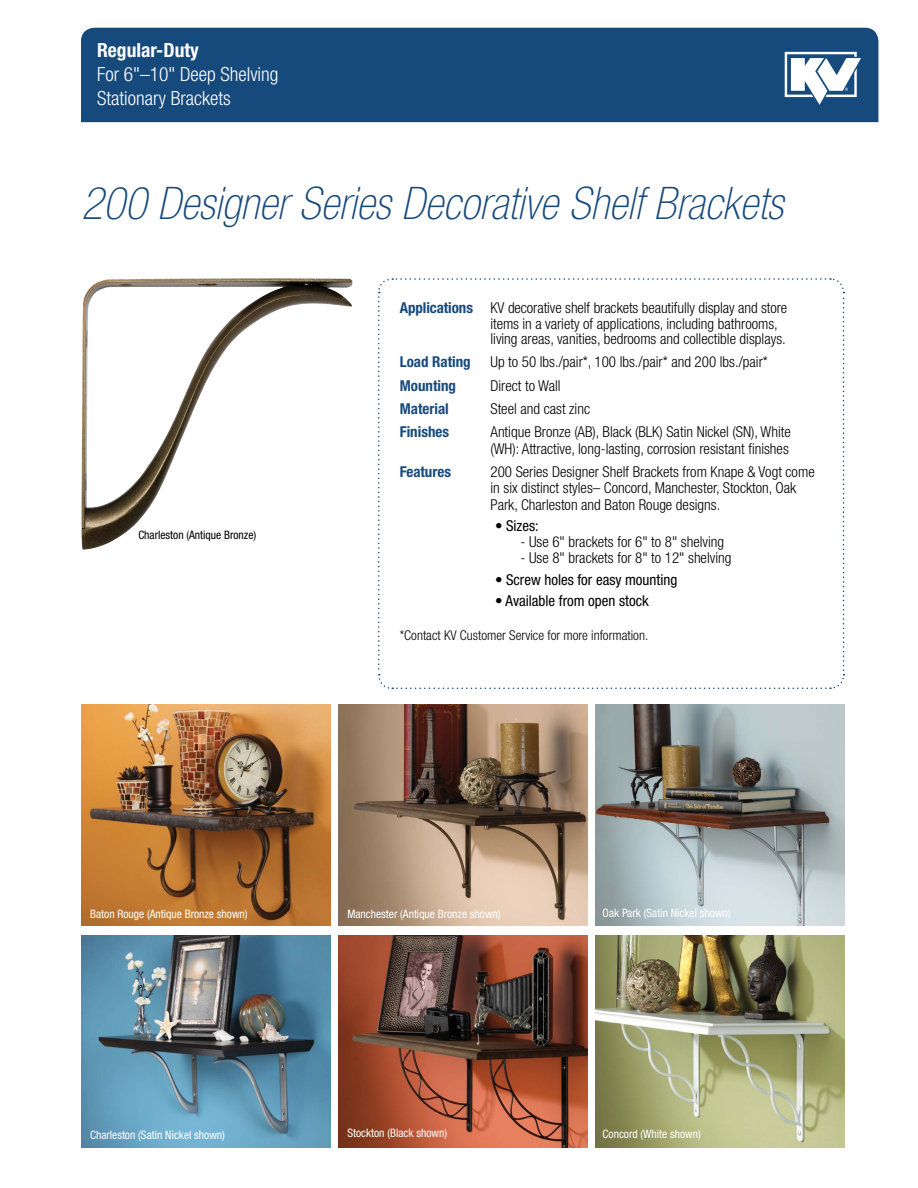
<style>
.page{position:relative;width:918px;height:1188px;background:#fff}
.page>*{position:absolute;margin:0;border:0;box-sizing:border-box;transform-origin:0 0}
.t1{font:italic 100 condensed 45px "Helvetica Neue";color:#174a7c}
.t2{font:300 condensed 19.5px/24px "Helvetica Neue";color:#fff}
.t3{font:700 condensed 19.5px "Helvetica Neue";color:#fff}
.t4{font:300 condensed 15px/16.5px "Helvetica Neue";color:#000}
.t5{font:condensed 15px "Helvetica Neue";color:#000}
.t6{font:700 condensed 15px "Helvetica Neue";color:#174a7c}
.t7{font:300 condensed 13.5px "Helvetica Neue";color:#000}
.t8{font:condensed 11.7px "Helvetica Neue";color:#fff}
.t9{font:condensed 11.7px "Helvetica Neue";color:#000}
.s1{font-weight:700;color:#174a7c}
.s2{font-weight:300}
</style>
<div class="page">
<div style="left:81px;top:28px;width:797px;height:94px;background:#174a7c"></div>
<svg style="left:785px;top:52px;width:76px;height:53px"></svg>
<svg style="left:378px;top:278px;width:467px;height:411px"></svg>
<img style="left:82px;top:935px;width:248px;height:212px">
<img style="left:339px;top:935px;width:248px;height:212px">
<img style="left:82px;top:705px;width:248px;height:221px">
<img style="left:339px;top:705px;width:248px;height:221px">
<img style="left:596px;top:705px;width:248px;height:221px">
<img style="left:596px;top:935px;width:248px;height:212px">
<img style="left:82px;top:278px;width:270px;height:272px">
<h2 class="t3" style="left:97px;top:39px;width:103px">Regular-Duty</h2>
<h2 class="t2" style="left:97px;top:62px;width:183px">For 6"–10" Deep Shelving<br>Stationary Brackets</h2>
<h1 class="t1" style="left:82px;top:178px;width:703px">200 Designer Series Decorative Shelf Brackets</h1>
<p class="t9" style="left:138px;top:529px;width:119px">Charleston (Antique Bronze)</p>
<p class="t4" style="left:490px;top:299px;width:298px;text-indent:-91px"><span class="s1">Applications</span> KV decorative shelf brackets beautifully display and store items in a variety of applications, including bathrooms,</p>
<p class="t4" style="left:490px;top:331px;width:297px">living areas, vanities, bedrooms and collectible displays.</p>
<p class="t6" style="left:400px;top:353px;width:73px">Load Rating</p>
<p class="t4" style="left:490px;top:354px;width:279px">Up to 50 lbs./pair*, 100 lbs./pair* and 200 lbs./pair*</p>
<p class="t6" style="left:400px;top:376px;width:58px">Mounting</p>
<p class="t4" style="left:490px;top:377px;width:72px">Direct to Wall</p>
<p class="t6" style="left:400px;top:400px;width:51px">Material</p>
<p class="t4" style="left:490px;top:400px;width:101px">Steel and cast zinc</p>
<p class="t6" style="left:400px;top:423px;width:51px">Finishes</p>
<p class="t4" style="left:490px;top:424px;width:302px">Antique Bronze (AB), Black (BLK) Satin Nickel (SN), White (WH): Attractive, long-lasting, corrosion resistant finishes</p>
<p class="t6" style="left:400px;top:463px;width:53px">Features</p>
<p class="t4" style="left:490px;top:463px;width:326px">200 Series Designer Shelf Brackets from Knape &amp; Vogt come in six distinct styles– Concord, Manchester, Stockton, Oak<br>Park, Charleston and Baton Rouge designs.</p>
<p class="t5" style="left:495px;top:517px;width:45px">• Sizes:</p>
<p class="t4" style="left:520px;top:533px;width:205px">- Use 6" brackets for 6" to 8" shelving</p>
<p class="t4" style="left:520px;top:550px;width:212px">- Use 8" brackets for 8" to 12" shelving</p>
<p class="t5" style="left:495px;top:571px;width:184px"><span class="s2">•</span> Screw holes for easy mounting</p>
<p class="t5" style="left:495px;top:592px;width:155px">• Available from open stock</p>
<p class="t7" style="left:400px;top:628px;width:250px">*Contact KV Customer Service for more information.</p>
<p class="t8" style="left:90px;top:907px;width:159px">Baton Rouge (Antique Bronze shown)</p>
<p class="t8" style="left:90px;top:1128px;width:136px">Charleston (Satin Nickel shown)</p>
<p class="t8" style="left:347px;top:907px;width:155px">Manchester (Antique Bronze shown)</p>
<p class="t8" style="left:347px;top:1126px;width:101px">Stockton (Black shown)</p>
<p class="t8" style="left:603px;top:907px;width:129px">Oak Park (Satin Nickel shown)</p>
<p class="t8" style="left:603px;top:1127px;width:100px">Concord (White shown)</p>
</div>
